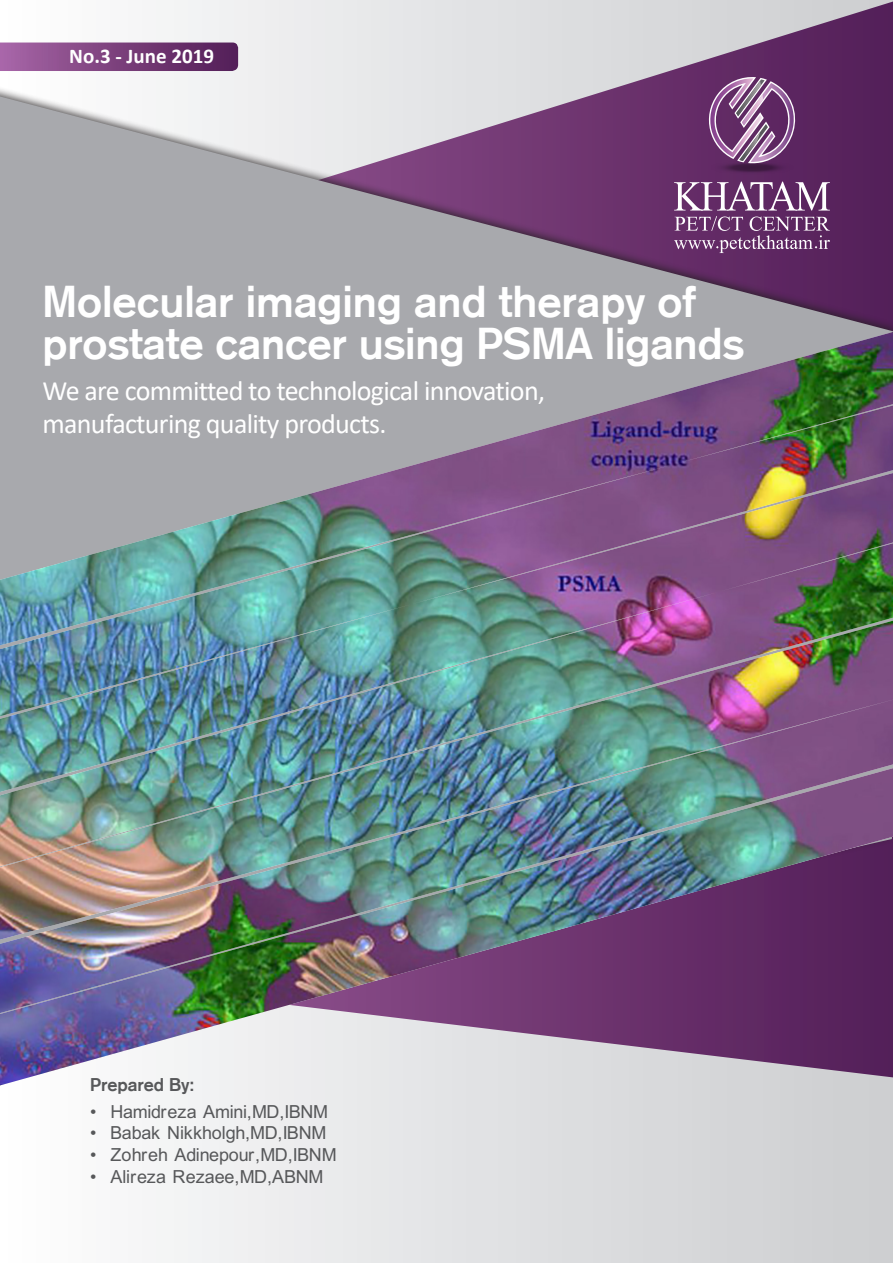
<style>
.page{position:relative;width:893px;height:1263px;background:#fff}
.page>*{position:absolute;margin:0;border:0;box-sizing:border-box;transform-origin:0 0}
.t1{font:700 43.5px "Akzidenz Grotesk";letter-spacing:-.005em;color:#fff}
.t2{font:28.05px/33.6px "Calibri";letter-spacing:-.025em;color:#fff}
.t3{font:700 21px "Calibri";color:#fff}
.t4{font:18px "IRAN Sans";color:#57585a}
.t5{font:700 18px "Akzidenz Grotesk";color:#57585a}
</style>
<div class="page">
<div style="left:0;top:0;width:893px;height:1263px;background:linear-gradient(to right,#feffff,#c8c7cb)"></div>
<svg style="left:0;top:2px;width:893px;height:83px"></svg>
<svg style="left:0;top:96px;width:893px;height:236px;background:#9b8b9f"></svg>
<img style="left:0;top:332px;width:893px;height:753px">
<svg style="left:674px;top:182px;width:156px;height:71px;background:#825785"></svg>
<img style="left:667px;top:155px;width:170px;height:26px">
<svg style="left:701px;top:76px;width:113px;height:91px;background:#7c4f7f"></svg>
<svg style="left:0;top:43px;width:238px;height:28px;background:#7c417d"></svg>
<p class="t3" style="left:69px;top:41px;width:146px">No.3 - June 2019</p>
<p class="t1" style="left:43px;top:276px;width:655px">Molecular imaging and therapy of</p>
<p class="t1" style="left:43px;top:318px;width:703px">prostate cancer using PSMA ligands</p>
<p class="t2" style="left:43px;top:373px;width:504px">We are committed to technological innovation, manufacturing quality products.</p>
<p class="t5" style="left:90px;top:1074px;width:106px">Prepared By:</p>
<p class="t4" style="left:90px;top:1101px;width:239px">• Hamidreza Amini,MD,IBNM</p>
<p class="t4" style="left:90px;top:1123px;width:237px">• Babak Nikkholgh,MD,IBNM</p>
<p class="t4" style="left:90px;top:1144px;width:247px">• Zohreh Adinepour,MD,IBNM</p>
<p class="t4" style="left:90px;top:1166px;width:234px">• Alireza Rezaee,MD,ABNM</p>
</div>
